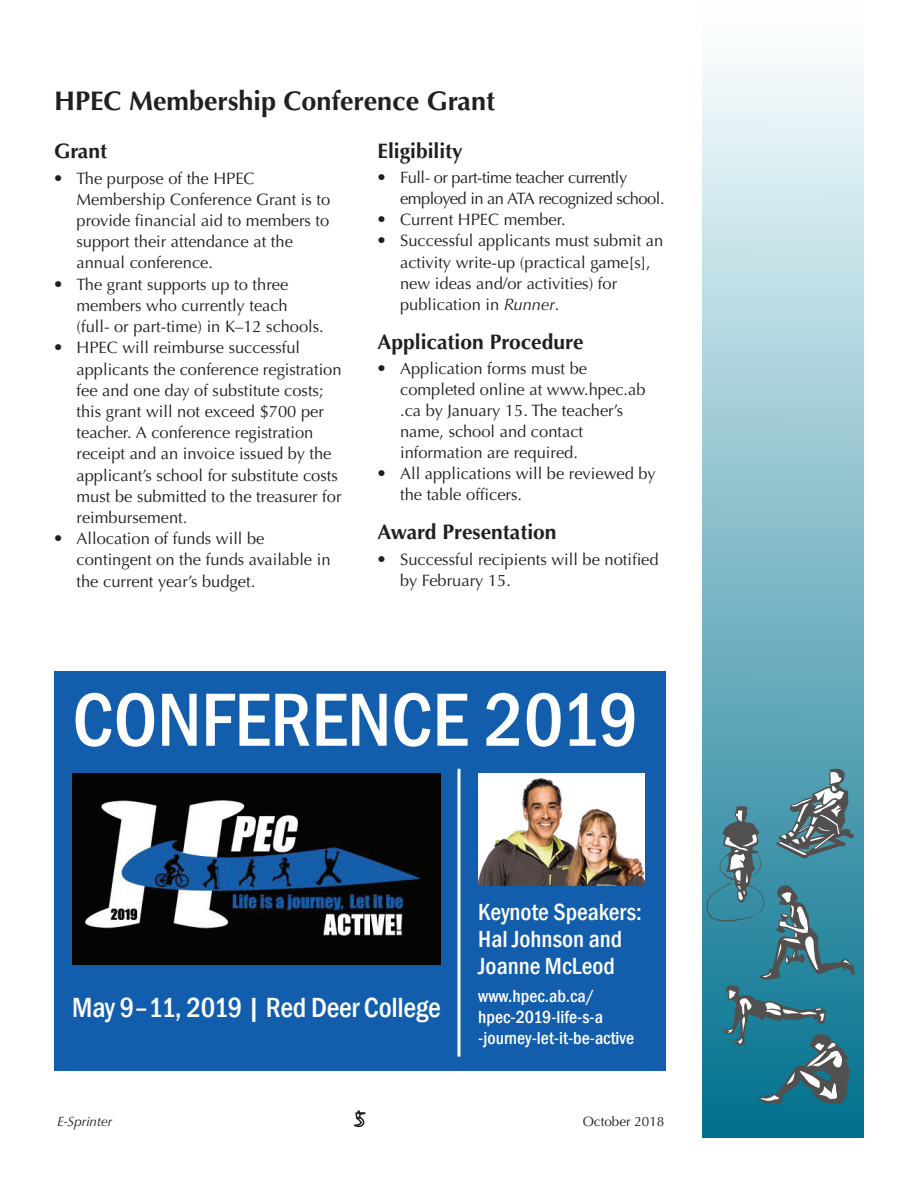
<style>
.page{position:relative;width:918px;height:1188px;background:#fff}
.page>*{position:absolute;margin:0;border:0;box-sizing:border-box;transform-origin:0 0}
.t1{font:500 condensed 78px "Franklin Gothic";color:#fff}
.t2{font:500 condensed 28.5px "Franklin Gothic";letter-spacing:-.01em;color:#fff}
.t3{font:700 27px "Optima LT Std";color:#231f20}
.t4{font:500 condensed 24px/27px "Franklin Gothic";color:#fff}
.t5{font:700 21px "Optima LT Std";color:#231f20}
.t6{font:500 condensed 18px/21px "Franklin Gothic";color:#fff}
.t7{font:16.5px/21.1px "Optima LT Std";color:#231f20}
.t8{font:16.5px/21px "Optima LT Std";letter-spacing:-.03em;color:#231f20}
.t9{font:13.5px "Optima LT Std";color:#231f20}
.t10{font:italic 13.5px "Optima LT Std";color:#231f20}
.s1{font-weight:900}
.s2{font-style:italic}
</style>
<div class="page">
<svg style="left:353px;top:1110px;width:13px;height:18px"></svg>
<div style="left:702px;top:0;width:162px;height:1138px;background:linear-gradient(to bottom,#fff,#00708d)"></div>
<svg style="left:707px;top:769px;width:148px;height:335px;background:#408597"></svg>
<div style="left:54px;top:671px;width:611px;height:400px;background:#135eac"></div>
<img style="left:72px;top:773px;width:368px;height:192px">
<hr style="left:458px;top:769px;width:2px;height:288px;background:#fff">
<img style="left:479px;top:773px;width:166px;height:113px">
<h3 class="t3" style="left:54px;top:85px;width:443px">HPEC Membership Conference Grant</h3>
<p class="t5" style="left:54px;top:138px;width:55px">Grant</p>
<p class="t7" style="left:77px;top:168px;width:255px;text-indent:-23px"><span class="s1">•</span> The purpose of the HPEC<br>Membership Conference Grant is to provide financial aid to members to support their attendance at the annual conference.</p>
<p class="t7" style="left:77px;top:274px;width:249px;text-indent:-23px"><span class="s1">•</span> The grant supports up to three members who currently teach (full- or part-time) in K–12 schools.</p>
<p class="t7" style="left:77px;top:337px;width:267px;text-indent:-23px"><span class="s1">•</span> HPEC will reimburse successful applicants the conference registration fee and one day of substitute costs; this grant will not exceed $700 per teacher. A conference registration receipt and an invoice issued by the applicant’s school for substitute costs must be submitted to the treasurer for reimbursement.</p>
<p class="t7" style="left:77px;top:528px;width:256px;text-indent:-23px"><span class="s1">•</span> Allocation of funds will be contingent on the funds available in the current year’s budget.</p>
<p class="t5" style="left:378px;top:138px;width:87px">Eligibility</p>
<p class="t8" style="left:400px;top:168px;width:266px;text-indent:-23px"><span class="s1">•</span> Full- or part-time teacher currently employed in an ATA recognized school.</p>
<p class="t7" style="left:378px;top:210px;width:190px"><span class="s1">•</span> Current HPEC member.</p>
<p class="t7" style="left:400px;top:231px;width:265px;text-indent:-23px"><span class="s1">•</span> Successful applicants must submit an activity write-up (practical game[s], new ideas and/or activities) for publication in <span class="s2">Runner</span>.</p>
<p class="t5" style="left:378px;top:329px;width:207px">Application Procedure</p>
<p class="t7" style="left:400px;top:358px;width:247px;text-indent:-23px"><span class="s1">•</span> Application forms must be completed online at www.hpec.ab .ca by January 15. The teacher’s name, school and contact information are required.</p>
<p class="t7" style="left:400px;top:463px;width:257px;text-indent:-23px"><span class="s1">•</span> All applications will be reviewed by the table officers.</p>
<p class="t5" style="left:378px;top:520px;width:180px">Award Presentation</p>
<p class="t7" style="left:400px;top:549px;width:260px;text-indent:-23px"><span class="s1">•</span> Successful recipients will be notified by February 15.</p>
<h1 class="t1" style="left:72px;top:669px;width:568px">CONFERENCE 2019</h1>
<h2 class="t2" style="left:72px;top:988px;width:370px">May 9–11, 2019 | Red Deer College</h2>
<h3 class="t4" style="left:478px;top:898px;width:165px">Keynote Speakers:<br>Hal Johnson and<br>Joanne McLeod</h3>
<p class="t6" style="left:478px;top:985px;width:157px">www.hpec.ab.ca/ hpec-2019-life-s-a -journey-let-it-be-active</p>
<p class="t10" style="left:57px;top:1114px;width:57px">E-Sprinter</p>
<p class="t9" style="left:583px;top:1114px;width:83px">October 2018</p>
</div>
